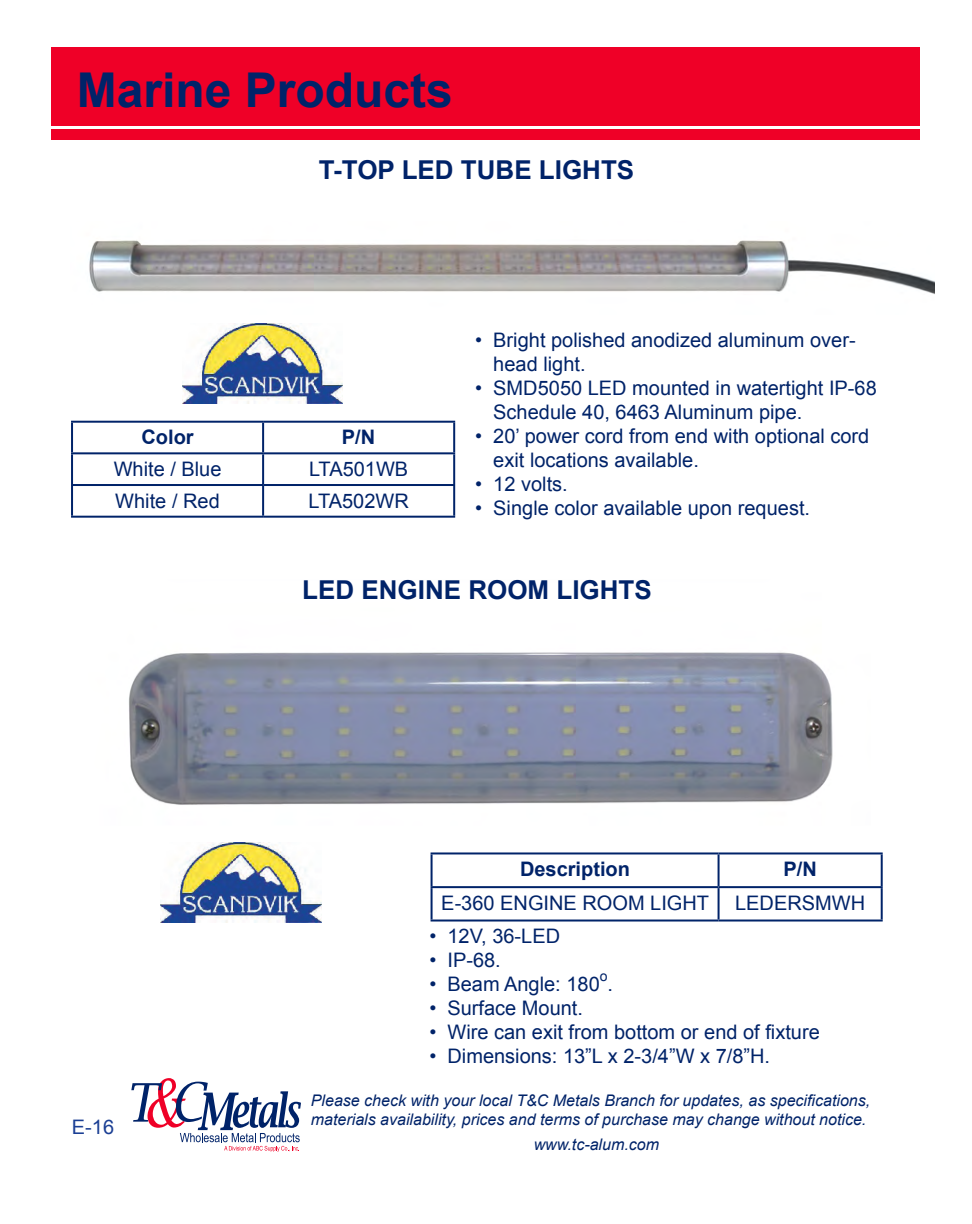
<style>
.page{position:relative;width:972px;height:1224px;background:#fff}
.page>*{position:absolute;margin:0;border:0;box-sizing:border-box;transform-origin:0 0}
.t1{font:700 48px "Arial";color:#002369}
.t2{font:700 26px "Arial";color:#002369}
.t3{font:20px/24px "Arial";color:#002369}
.t4{font:700 20px "Arial";color:#002369}
.t5{font:20px "Arial";color:#1b3f94}
.t6{font:italic 16px/19.2px "Arial";color:#002369}
.t7{font:14px "Arial";color:#002369}
</style>
<div class="page">
<img style="left:129px;top:652px;width:742px;height:228px">
<img style="left:89px;top:240px;width:846px;height:54px">
<img style="left:182px;top:323px;width:161px;height:80px">
<img style="left:161px;top:843px;width:160px;height:80px">
<hr style="left:71px;top:423px;width:2px;height:29px;background:#002369">
<hr style="left:71px;top:421px;width:192px;height:2px;background:#002369">
<hr style="left:71px;top:452px;width:192px;height:2px;background:#002369">
<hr style="left:262px;top:423px;width:2px;height:29px;background:#002369">
<hr style="left:453px;top:423px;width:2px;height:29px;background:#002369">
<hr style="left:263px;top:421px;width:192px;height:2px;background:#002369">
<hr style="left:263px;top:452px;width:192px;height:2px;background:#002369">
<hr style="left:71px;top:454px;width:2px;height:30px;background:#002369">
<hr style="left:262px;top:454px;width:2px;height:30px;background:#002369">
<hr style="left:453px;top:454px;width:2px;height:30px;background:#002369">
<hr style="left:71px;top:486px;width:2px;height:30px;background:#002369">
<hr style="left:71px;top:484px;width:192px;height:2px;background:#002369">
<hr style="left:71px;top:516px;width:192px;height:2px;background:#002369">
<hr style="left:262px;top:486px;width:2px;height:30px;background:#002369">
<hr style="left:453px;top:486px;width:2px;height:30px;background:#002369">
<hr style="left:263px;top:484px;width:192px;height:2px;background:#002369">
<hr style="left:263px;top:516px;width:192px;height:2px;background:#002369">
<hr style="left:431px;top:854px;width:2px;height:32px;background:#002369">
<hr style="left:431px;top:852px;width:288px;height:2px;background:#002369">
<hr style="left:431px;top:886px;width:288px;height:2px;background:#002369">
<hr style="left:718px;top:854px;width:2px;height:32px;background:#002369">
<hr style="left:881px;top:854px;width:2px;height:32px;background:#002369">
<hr style="left:719px;top:852px;width:164px;height:2px;background:#002369">
<hr style="left:719px;top:886px;width:164px;height:2px;background:#002369">
<hr style="left:431px;top:888px;width:2px;height:32px;background:#002369">
<hr style="left:431px;top:920px;width:288px;height:2px;background:#002369">
<hr style="left:718px;top:888px;width:2px;height:32px;background:#002369">
<hr style="left:881px;top:888px;width:2px;height:32px;background:#002369">
<hr style="left:719px;top:920px;width:164px;height:2px;background:#002369">
<svg style="left:131px;top:1078px;width:170px;height:74px"></svg>
<div style="left:52px;top:47px;width:868px;height:79px;background:#ef0027"></div>
<div style="left:52px;top:129px;width:868px;height:11px;background:#ef0027"></div>
<h1 class="t1" style="left:77px;top:63px;width:378px">Marine Products</h1>
<h2 class="t2" style="left:319px;top:155px;width:317px">T-TOP LED TUBE LIGHTS</h2>
<p class="t4" style="left:141px;top:426px;width:54px">Color</p>
<p class="t4" style="left:342px;top:426px;width:35px">P/N</p>
<p class="t3" style="left:114px;top:457px;width:109px">White / Blue</p>
<p class="t3" style="left:309px;top:457px;width:101px">LTA501WB</p>
<p class="t3" style="left:115px;top:489px;width:106px">White / Red</p>
<p class="t3" style="left:308px;top:489px;width:102px">LTA502WR</p>
<p class="t3" style="left:493px;top:328px;width:364px;text-indent:-18px">• Bright polished anodized aluminum over&shy;head light.</p>
<p class="t3" style="left:493px;top:376px;width:385px;text-indent:-18px">• SMD5050 LED mounted in watertight IP-68<br>Schedule 40, 6463 Aluminum pipe.</p>
<p class="t3" style="left:493px;top:424px;width:378px;text-indent:-18px">• 20’ power cord from end with optional cord exit locations available.</p>
<p class="t3" style="left:475px;top:472px;width:94px">• 12 volts.</p>
<p class="t3" style="left:475px;top:496px;width:336px">• Single color available upon request.</p>
<h2 class="t2" style="left:302px;top:575px;width:351px">LED ENGINE ROOM LIGHTS</h2>
<p class="t5" style="left:72px;top:1116px;width:44px">E-16</p>
<p class="t4" style="left:520px;top:858px;width:112px">Description</p>
<p class="t4" style="left:783px;top:858px;width:35px">P/N</p>
<p class="t3" style="left:441px;top:891px;width:269px">E-360 ENGINE ROOM LIGHT</p>
<p class="t3" style="left:735px;top:891px;width:131px">LEDERSMWH</p>
<p class="t3" style="left:429px;top:924px;width:132px">• 12V, 36-LED</p>
<p class="t3" style="left:429px;top:948px;width:73px">• IP-68.</p>
<p class="t3" style="left:429px;top:972px;width:185px">• Beam Angle: 180 .</p>
<p class="t7" style="left:600px;top:968px;width:9px">o</p>
<p class="t3" style="left:429px;top:996px;width:155px">• Surface Mount.</p>
<p class="t3" style="left:429px;top:1020px;width:392px">• Wire can exit from bottom or end of fixture</p>
<p class="t3" style="left:429px;top:1044px;width:342px">• Dimensions: 13”L x 2-3/4”W x 7/8”H.</p>
<p class="t6" style="left:311px;top:1091px;width:561px">Please check with your local T&amp;C Metals Branch for updates, as specifications, materials availability, prices and terms of purchase may change without notice.</p>
<p class="t6" style="left:534px;top:1135px;width:127px">www.tc-alum.com</p>
</div>
